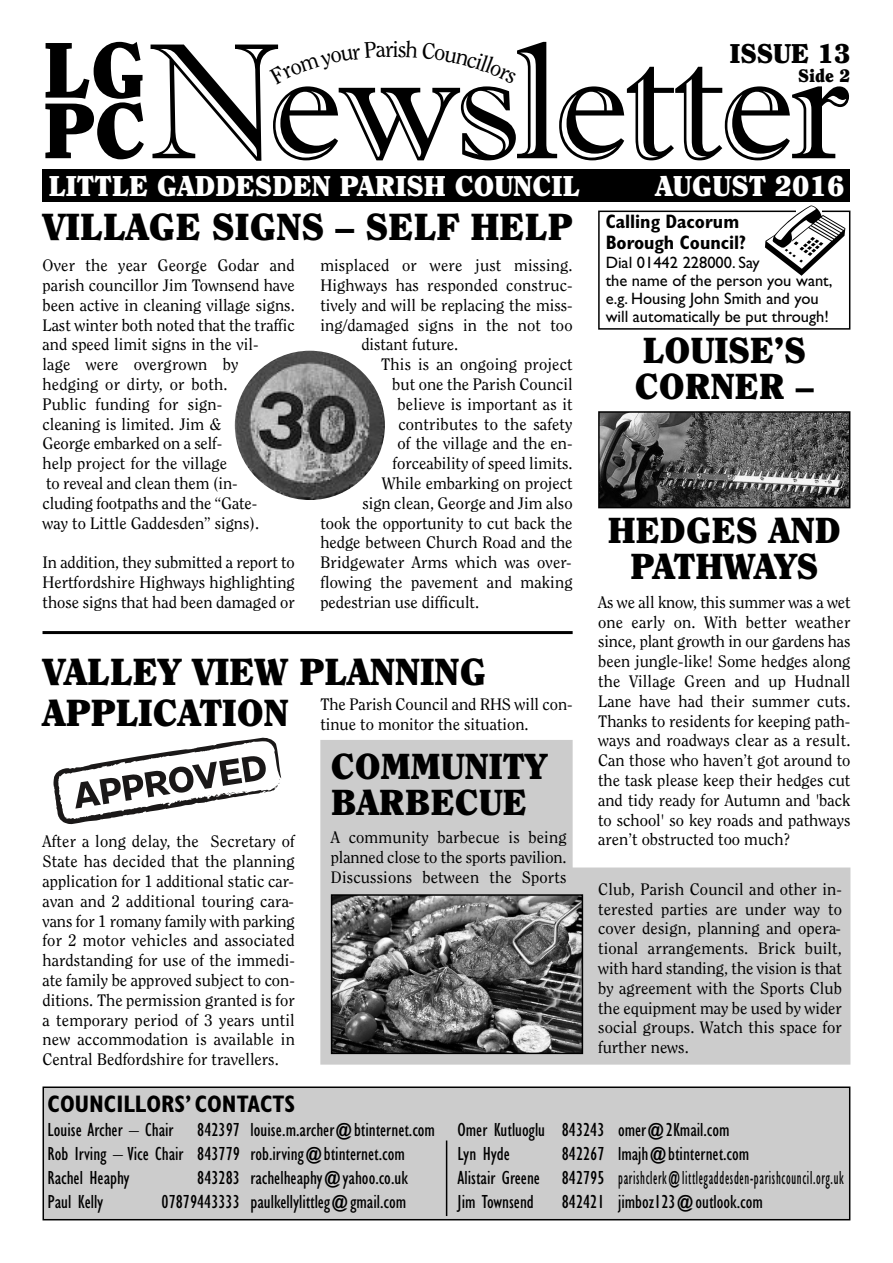
<style>
.page{position:relative;width:893px;height:1263px;background:#fff}
.page>*{position:absolute;margin:0;border:0;box-sizing:border-box;transform-origin:0 0}
.t1{font:165px "Imprint MT Shadow";letter-spacing:-.03em;color:#000}
.t2{font:900 78px/60.6px "Clearface";color:#000}
.t3{font:900 37.5px/40.5px "Clearface";color:#000}
.t4{font:900 36px/36px "Clearface";color:#000}
.t5{font:900 28.5px "Clearface";color:#fff}
.t6{font:900 27px "Clearface";color:#000}
.t7{font:700 condensed 24px "Gill Sans";color:#000}
.t8{font:22.35px "Clearface";color:#000}
.t9{font:condensed 19.5px/24px "Gill Sans";color:#000}
.t10{font:700 condensed 19.5px/21px "Gill Sans";color:#000}
.t11{font:900 18px "Clearface";color:#000}
.t12{font:16.5px/19.8px "Clearface";color:#000;text-align:justify}
.t13{font:16.5px/18px "Gill Sans";color:#000}
</style>
<div class="page">
<svg style="left:320px;top:740px;width:530px;height:324px;fill:#ccc"></svg>
<div style="left:44px;top:1088px;width:805px;height:131px;background:#ccc"></div>
<div style="left:43px;top:1086px;width:807px;height:134px;border:2px solid #000"></div>
<div style="left:43px;top:169px;width:807px;height:33px;background:#000"></div>
<hr style="left:446px;top:1140px;width:1px;height:76px;background:#000">
<img style="left:235px;top:351px;width:150px;height:149px;border-radius:50%">
<img style="left:601px;top:414px;width:246px;height:91px">
<div style="left:598px;top:411px;width:252px;height:97px;border:2px solid #000"></div>
<hr style="left:43px;top:631px;width:530px;height:3px;background:#000">
<svg style="left:53px;top:737px;width:228px;height:88px"></svg>
<img style="left:334px;top:897px;width:246px;height:154px">
<div style="left:331px;top:894px;width:252px;height:160px;border:2px solid #000"></div>
<div style="left:598px;top:211px;width:252px;height:119px;border:2px solid #000"></div>
<svg style="left:758px;top:210px;width:92px;height:75px"></svg>
<h3 class="t8" style="left:393px;top:40px;width:8px">i</h3>
<h2 class="t2" style="left:43px;top:44px;width:106px">LG<br>PC</h2>
<h3 class="t6" style="left:730px;top:43px;width:122px">ISSUE 13</h3>
<h1 class="t1" style="left:149px;top:5px;width:703px">Newsletter</h1>
<p class="t11" style="left:798px;top:68px;width:54px">Side 2</p>
<h3 class="t5" style="left:49px;top:174px;width:533px">LITTLE GADDESDEN PARISH COUNCIL</h3>
<h3 class="t5" style="left:655px;top:174px;width:191px">AUGUST 2016</h3>
<h3 class="t3" style="left:43px;top:208px;width:531px">VILLAGE SIGNS – SELF HELP</h3>
<p class="t12" style="left:43px;top:256px;width:254px;text-align:left">Over the year George Godar and parish councillor Jim Townsend have been active in cleaning village signs.<br>Last winter both noted that the traffic and speed limit signs in the vil-<br>lage were overgrown by hedging or dirty, or both.<br>Public funding for sign-<br>cleaning is limited. Jim &amp;<br>George embarked on a self-<br>help project for the village<br>to reveal and clean them (in-<br>cluding footpaths and the “Gate-<br>way to Little Gaddesden” signs).</p>
<p class="t12" style="left:43px;top:553px;width:254px">In addition, they submitted a report to Hertfordshire Highways highlighting those signs that had been damaged or</p>
<p class="t12" style="left:320px;top:256px;width:254px">misplaced or were just missing.</p>
<p class="t12" style="left:320px;top:276px;width:254px">Highways has responded construc-</p>
<p class="t12" style="left:320px;top:296px;width:254px">tively and will be replacing the miss-</p>
<p class="t12" style="left:320px;top:316px;width:254px">ing/damaged signs in the not too</p>
<p class="t12" style="left:361px;top:336px;width:99px">distant future.</p>
<p class="t12" style="left:381px;top:355px;width:193px">This is an ongoing project</p>
<p class="t12" style="left:392px;top:375px;width:182px">but one the Parish Council</p>
<p class="t12" style="left:397px;top:395px;width:177px">believe is important as it</p>
<p class="t12" style="left:398px;top:415px;width:176px">contributes to the safety</p>
<p class="t12" style="left:398px;top:435px;width:177px">of the village and the en-</p>
<p class="t12" style="left:393px;top:454px;width:182px">forceability of speed limits.</p>
<p class="t12" style="left:382px;top:474px;width:192px">While embarking on project</p>
<p class="t12" style="left:362px;top:494px;width:212px">sign clean, George and Jim also</p>
<p class="t12" style="left:320px;top:514px;width:254px">took the opportunity to cut back the</p>
<p class="t12" style="left:320px;top:534px;width:254px">hedge between Church Road and the</p>
<p class="t12" style="left:320px;top:553px;width:253px">Bridgewater Arms which was over-</p>
<p class="t12" style="left:320px;top:573px;width:254px">flowing the pavement and making</p>
<p class="t12" style="left:320px;top:593px;width:160px">pedestrian use difficult.</p>
<h3 class="t3" style="left:43px;top:654px;width:446px">VALLEY VIEW PLANNING<br>APPLICATION</h3>
<p class="t12" style="left:320px;top:695px;width:254px">The Parish Council and RHS will con&shy;tinue to monitor the situation.</p>
<p class="t12" style="left:43px;top:833px;width:254px">After a long delay, the Secretary of State has decided that the planning application for 1 additional static car&shy;avan and 2 additional touring cara&shy;vans for 1 romany family with parking for 2 motor vehicles and associated hardstanding for use of the immedi&shy;ate family be approved subject to con&shy;ditions. The permission granted is for a temporary period of 3 years until new accommodation is available in Central Bedfordshire for travellers.</p>
<h3 class="t4" style="left:331px;top:750px;width:217px">COMMUNITY<br>BARBECUE</h3>
<p class="t12" style="left:331px;top:829px;width:237px">A community barbecue is being planned close to the sports pavilion.<br>Discussions between the Sports</p>
<p class="t10" style="left:606px;top:213px;width:142px">Calling Dacorum<br>Borough Council?</p>
<p class="t13" style="left:606px;top:255px;width:228px">Dial 01442 228000. Say<br>the name of the person you want, e.g. Housing John Smith and you will automatically be put through!</p>
<h3 class="t4" style="left:635px;top:335px;width:180px">LOUISE’S<br>CORNER –</h3>
<h3 class="t4" style="left:608px;top:515px;width:234px;text-align:center">HEDGES AND<br>PATHWAYS</h3>
<p class="t12" style="left:598px;top:593px;width:254px">As we all know, this summer was a wet one early on. With better weather since, plant growth in our gardens has been jungle-like! Some hedges along the Village Green and up Hudnall Lane have had their summer cuts.<br>Thanks to residents for keeping path&shy;ways and roadways clear as a result.<br>Can those who haven’t got around to the task please keep their hedges cut and tidy ready for Autumn and 'back to school' so key roads and pathways aren’t obstructed too much?</p>
<p class="t12" style="left:598px;top:880px;width:245px">Club, Parish Council and other in&shy;terested parties are under way to cover design, planning and opera&shy;tional arrangements. Brick built, with hard standing, the vision is that by agreement with the Sports Club the equipment may be used by wider social groups. Watch this space for further news.</p>
<h3 class="t7" style="left:48px;top:1090px;width:249px">COUNCILLORS’ CONTACTS</h3>
<p class="t9" style="left:48px;top:1120px;width:389px">Louise Archer – Chair 842397 louise.m.archer@btinternet.com<br>Rob Irving – Vice Chair 843779 rob.irving@btinternet.com<br>Rachel Heaphy</p>
<p class="t9" style="left:197px;top:1168px;width:212px">843283 rachelheaphy@yahoo.co.uk</p>
<p class="t9" style="left:48px;top:1192px;width:57px">Paul Kelly</p>
<p class="t9" style="left:162px;top:1192px;width:246px">07879443333 paulkellylittleg@gmail.com</p>
<p class="t9" style="left:458px;top:1120px;width:273px">Omer Kutluoglu 843243 omer@2Kmail.com<br>Lyn Hyde</p>
<p class="t9" style="left:458px;top:1144px;width:388px;text-indent:104px">842267 lmajh@btinternet.com<br>Alistair Greene 842795 parishclerk@littlegaddesden-parishcouncil.org.uk<br>Jim Townsend</p>
<p class="t9" style="left:562px;top:1192px;width:202px">842421 jimboz123@outlook.com</p>
</div>
